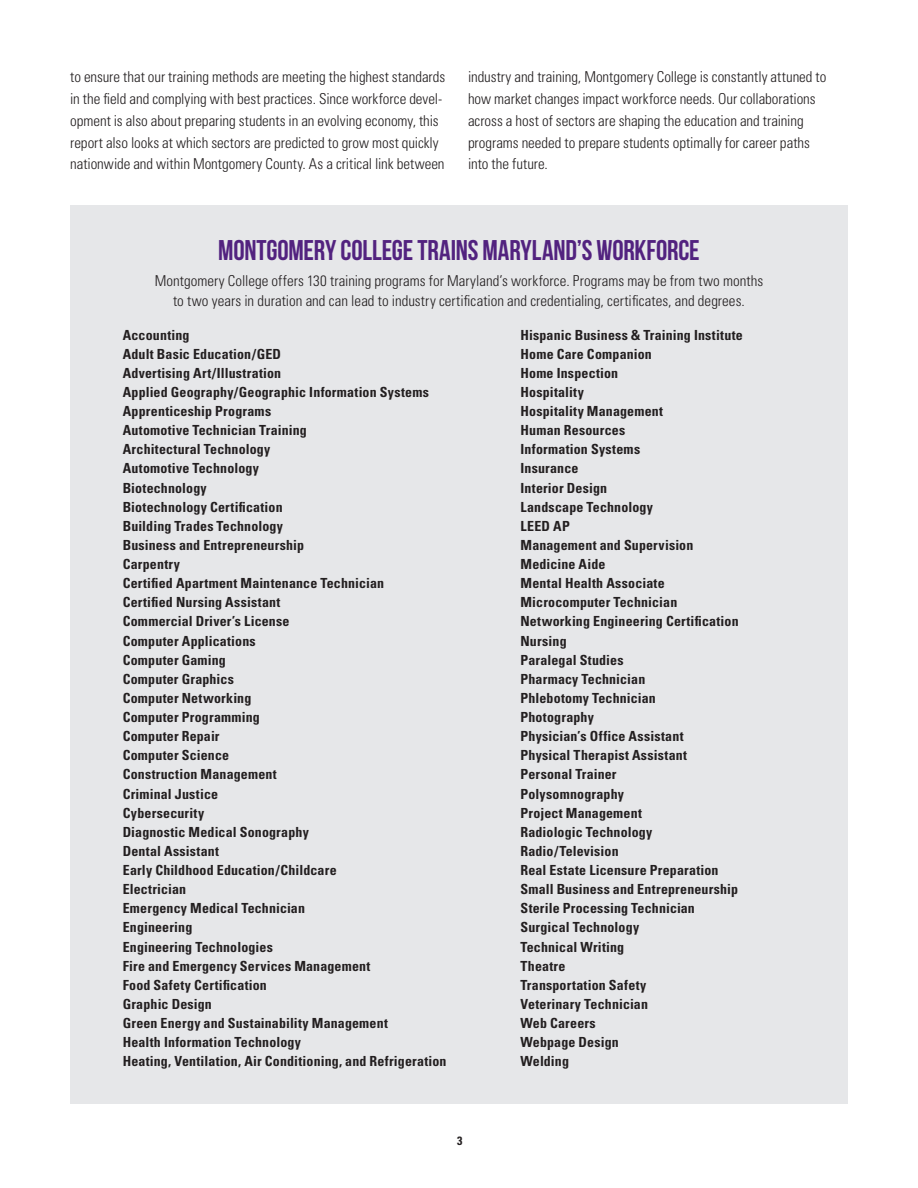
<style>
.page{position:relative;width:918px;height:1188px;background:#fff}
.page>*{position:absolute;margin:0;border:0;box-sizing:border-box;transform-origin:0 0}
.t1{font:28.5px "Bebas Neue";letter-spacing:-.005em;color:#52227f}
.t2{font:300 condensed 15px/21.8px "Univers";color:#231f20}
.t3{font:700 condensed 13.95px/19.2px "Univers";letter-spacing:.01em;color:#231f20}
.t4{font:700 condensed 12px "Univers";color:#231f20}
</style>
<div class="page">
<div style="left:70px;top:206px;width:778px;height:898px;background:#e6e7e9"></div>
<p class="t2" style="left:70px;top:68px;width:377px">to ensure that our training methods are meeting the highest standards in the field and complying with best practices. Since workforce devel&shy;opment is also about preparing students in an evolving economy, this report also looks at which sectors are predicted to grow most quickly nationwide and within Montgomery County. As a critical link between</p>
<p class="t2" style="left:468px;top:68px;width:360px">industry and training, Montgomery College is constantly attuned to how market changes impact workforce needs. Our collaborations across a host of sectors are shaping the education and training programs needed to prepare students optimally for career paths into the future.</p>
<h1 class="t1" style="left:218px;top:234px;width:483px">MONTGOMERY COLLEGE TRAINS MARYLAND’S WORKFORCE</h1>
<p class="t2" style="left:155px;top:273px;width:610px;line-height:19.5px;text-align:center">Montgomery College offers 130 training programs for Maryland’s workforce. Programs may be from two months to two years in duration and can lead to industry certification and credentialing, certificates, and degrees.</p>
<p class="t3" style="left:123px;top:326px;width:325px">Accounting<br>Adult Basic Education/GED<br>Advertising Art/Illustration<br>Applied Geography/Geographic Information Systems<br>Apprenticeship Programs<br>Automotive Technician Training<br>Architectural Technology<br>Automotive Technology<br>Biotechnology<br>Biotechnology Certification<br>Building Trades Technology<br>Business and Entrepreneurship<br>Carpentry<br>Certified Apartment Maintenance Technician<br>Certified Nursing Assistant<br>Commercial Driver’s License<br>Computer Applications<br>Computer Gaming<br>Computer Graphics<br>Computer Networking<br>Computer Programming<br>Computer Repair<br>Computer Science<br>Construction Management<br>Criminal Justice<br>Cybersecurity<br>Diagnostic Medical Sonography<br>Dental Assistant<br>Early Childhood Education/Childcare<br>Electrician<br>Emergency Medical Technician<br>Engineering<br>Engineering Technologies<br>Fire and Emergency Services Management<br>Food Safety Certification<br>Graphic Design<br>Green Energy and Sustainability Management<br>Health Information Technology<br>Heating, Ventilation, Air Conditioning, and Refrigeration</p>
<p class="t3" style="left:520px;top:326px;width:224px">Hispanic Business &amp; Training Institute<br>Home Care Companion<br>Home Inspection<br>Hospitality<br>Hospitality Management<br>Human Resources<br>Information Systems<br>Insurance<br>Interior Design<br>Landscape Technology<br>LEED AP<br>Management and Supervision<br>Medicine Aide<br>Mental Health Associate<br>Microcomputer Technician<br>Networking Engineering Certification<br>Nursing<br>Paralegal Studies<br>Pharmacy Technician<br>Phlebotomy Technician<br>Photography<br>Physician’s Office Assistant<br>Physical Therapist Assistant<br>Personal Trainer<br>Polysomnography<br>Project Management<br>Radiologic Technology<br>Radio/Television<br>Real Estate Licensure Preparation<br>Small Business and Entrepreneurship<br>Sterile Processing Technician<br>Surgical Technology<br>Technical Writing<br>Theatre<br>Transportation Safety<br>Veterinary Technician<br>Web Careers<br>Webpage Design<br>Welding</p>
<p class="t4" style="left:457px;top:1137px;width:7px">3</p>
</div>
